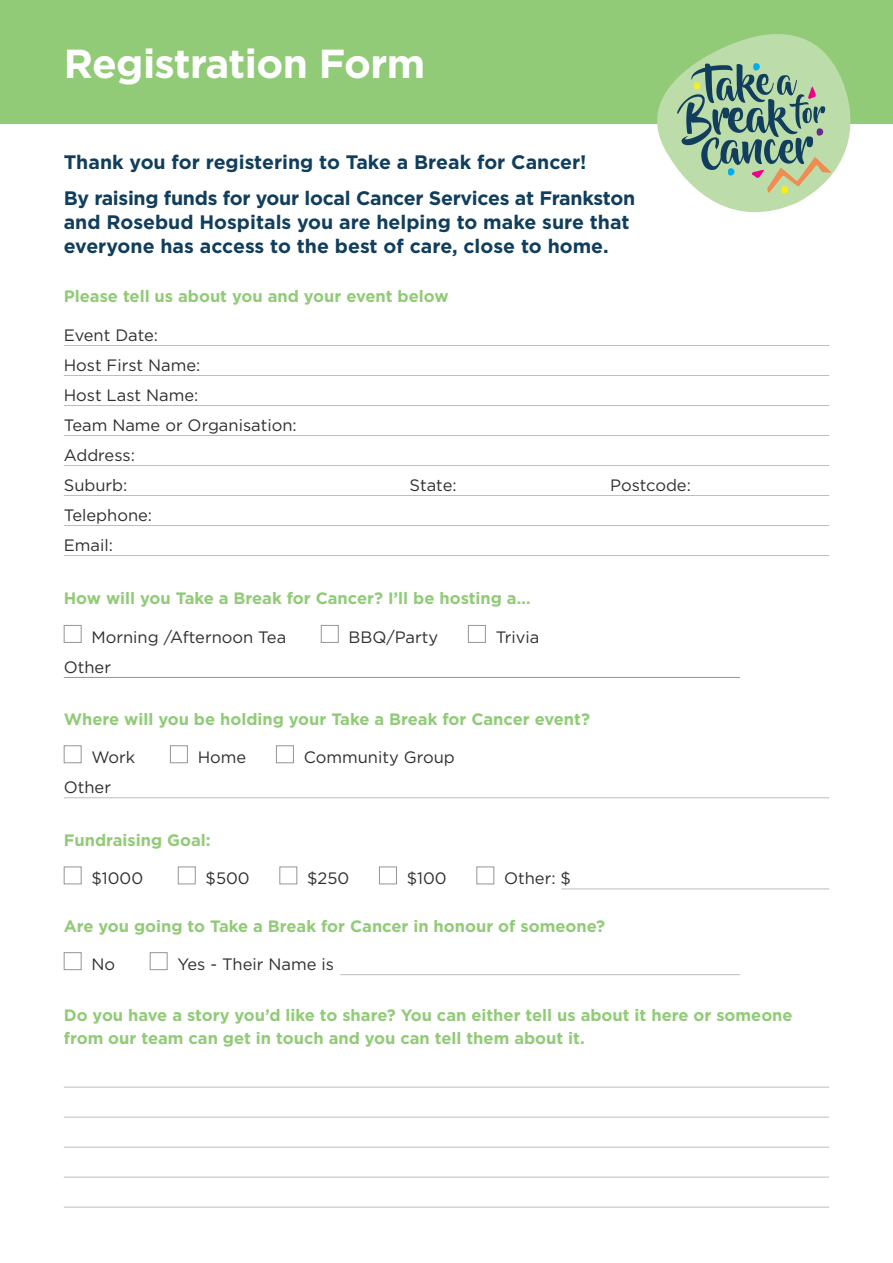
<style>
.page{position:relative;width:893px;height:1263px;background:#fff}
.page>*{position:absolute;margin:0;border:0;box-sizing:border-box;transform-origin:0 0}
.t1{font:700 40.5px "Gotham";letter-spacing:-.015em;color:#fff}
.t2{font:700 19.5px/36.8px "Gotham";color:#113e5c}
.t3{font:700 16.5px/22.5px "Gotham";color:#91cb77}
.t4{font:16.5px/30px "Gotham";color:#312f30}
</style>
<div class="page">
<div style="left:0;top:0;width:893px;height:123px;background:#91cb77"></div>
<svg style="left:640px;top:34px;width:221px;height:179px"></svg>
<svg style="left:677px;top:63px;width:154px;height:131px;background:#95b496"></svg>
<hr style="left:64px;top:345px;width:765px;height:1px;background:#bcbdc0">
<hr style="left:64px;top:375px;width:765px;height:1px;background:#bcbdc0">
<hr style="left:64px;top:405px;width:765px;height:1px;background:#bcbdc0">
<hr style="left:64px;top:435px;width:765px;height:1px;background:#bcbdc0">
<hr style="left:64px;top:465px;width:765px;height:1px;background:#bcbdc0">
<hr style="left:64px;top:495px;width:765px;height:1px;background:#bcbdc0">
<hr style="left:64px;top:525px;width:765px;height:1px;background:#bcbdc0">
<hr style="left:64px;top:555px;width:765px;height:1px;background:#bcbdc0">
<hr style="left:64px;top:677px;width:676px;height:1px;background:#939598">
<div style="left:64px;top:625px;width:18px;height:18px;border:1px solid #939598"></div>
<div style="left:321px;top:625px;width:18px;height:18px;border:1px solid #939598"></div>
<div style="left:468px;top:625px;width:18px;height:18px;border:1px solid #939598"></div>
<hr style="left:64px;top:797px;width:765px;height:1px;background:#bcbdc0">
<div style="left:64px;top:745px;width:18px;height:18px;border:1px solid #939598"></div>
<div style="left:170px;top:745px;width:18px;height:18px;border:1px solid #939598"></div>
<div style="left:276px;top:745px;width:18px;height:18px;border:1px solid #939598"></div>
<hr style="left:561px;top:888px;width:268px;height:1px;background:#bcbdc0">
<div style="left:64px;top:866px;width:18px;height:18px;border:1px solid #939598"></div>
<div style="left:178px;top:866px;width:18px;height:18px;border:1px solid #939598"></div>
<div style="left:279px;top:866px;width:18px;height:18px;border:1px solid #939598"></div>
<div style="left:379px;top:866px;width:18px;height:18px;border:1px solid #939598"></div>
<div style="left:476px;top:866px;width:18px;height:18px;border:1px solid #939598"></div>
<hr style="left:340px;top:974px;width:400px;height:1px;background:#bcbdc0">
<div style="left:64px;top:952px;width:18px;height:18px;border:1px solid #939598"></div>
<div style="left:150px;top:952px;width:18px;height:18px;border:1px solid #939598"></div>
<hr style="left:64px;top:1087px;width:765px;height:1px;background:#bcbdc0">
<hr style="left:64px;top:1117px;width:765px;height:1px;background:#bcbdc0">
<hr style="left:64px;top:1147px;width:765px;height:1px;background:#bcbdc0">
<hr style="left:64px;top:1177px;width:765px;height:1px;background:#bcbdc0">
<hr style="left:64px;top:1207px;width:765px;height:1px;background:#bcbdc0">
<h1 class="t1" style="left:64px;top:37px;width:363px">Registration Form</h1>
<p class="t2" style="left:64px;top:143px;width:573px">Thank you for registering to Take a Break for Cancer!<br>By raising funds for your local Cancer Services at Frankston</p>
<p class="t2" style="left:64px;top:210px;width:567px;line-height:24px">and Rosebud Hospitals you are helping to make sure that everyone has access to the best of care, close to home.</p>
<p class="t3" style="left:64px;top:285px;width:386px">Please tell us about you and your event below</p>
<p class="t4" style="left:64px;top:320px;width:234px">Event Date:<br>Host First Name:<br>Host Last Name:<br>Team Name or Organisation:<br>Address:<br>Suburb:</p>
<p class="t4" style="left:410px;top:470px;width:48px">State:</p>
<p class="t4" style="left:610px;top:470px;width:82px">Postcode:</p>
<p class="t4" style="left:64px;top:500px;width:90px">Telephone:<br>Email:</p>
<p class="t3" style="left:64px;top:587px;width:468px">How will you Take a Break for Cancer? I’ll be hosting a…</p>
<p class="t4" style="left:91px;top:622px;width:196px">Morning /Afternoon Tea</p>
<p class="t4" style="left:349px;top:622px;width:91px">BBQ/Party</p>
<p class="t4" style="left:496px;top:622px;width:45px">Trivia</p>
<p class="t4" style="left:64px;top:652px;width:49px">Other</p>
<p class="t3" style="left:64px;top:707px;width:528px">Where will you be holding your Take a Break for Cancer event?</p>
<p class="t4" style="left:91px;top:742px;width:45px">Work</p>
<p class="t4" style="left:198px;top:742px;width:50px">Home</p>
<p class="t4" style="left:304px;top:742px;width:153px">Community Group</p>
<p class="t4" style="left:64px;top:772px;width:49px">Other</p>
<p class="t3" style="left:64px;top:829px;width:148px">Fundraising Goal:</p>
<p class="t4" style="left:91px;top:863px;width:53px">$1000</p>
<p class="t4" style="left:206px;top:863px;width:46px">$500</p>
<p class="t4" style="left:307px;top:863px;width:44px">$250</p>
<p class="t4" style="left:407px;top:863px;width:41px">$100</p>
<p class="t4" style="left:504px;top:863px;width:68px">Other: $</p>
<p class="t3" style="left:64px;top:914px;width:543px">Are you going to Take a Break for Cancer in honour of someone?</p>
<p class="t4" style="left:91px;top:949px;width:25px">No</p>
<p class="t4" style="left:177px;top:949px;width:158px">Yes - Their Name is</p>
<p class="t3" style="left:64px;top:1004px;width:730px">Do you have a story you’d like to share? You can either tell us about it here or someone from our team can get in touch and you can tell them about it.</p>
</div>
